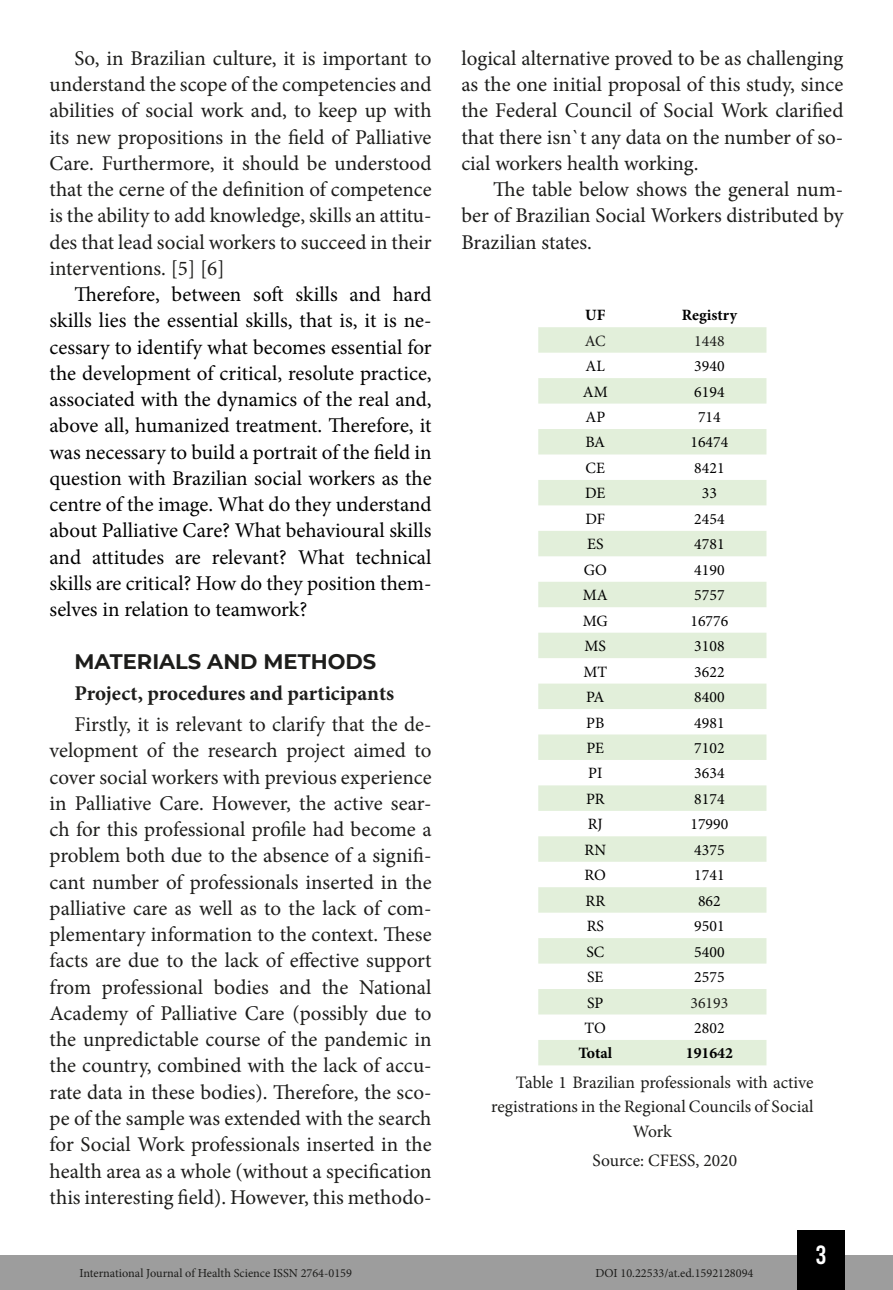
<style>
.page{position:relative;width:893px;height:1290px;background:#fff}
.page>*{position:absolute;margin:0;border:0;box-sizing:border-box;transform-origin:0 0}
.t1{font:26.25px "Bebas Kai";color:#fff}
.Texto_1{font:21px/26.2px "Minion Pro";color:#1d1d1b;text-align:justify}
.Texto_1-2{font:21px/26.2px "Minion Pro";color:#000;text-align:justify}
.Sub_título{font:700 21px "Minion Pro";color:#1d1d1b}
.Título_1{font:700 21px "Montserrat";color:#1d1d1b}
.Info_Imagem{font:17.5px "Minion Pro";color:#1d1d1b}
.Tabela{font:15.75px "Minion Pro";color:#000}
.Tabela-2{font:700 15.75px "Minion Pro";color:#000}
.Tabela-3{font:15.75px "Minion Pro";color:#1d1d1b}
.t2{font:12.25px "Minion Pro";color:#1d1d1b}
</style>
<div class="page">
<div style="left:0;top:1255px;width:893px;height:35px;background:#9d9d9d"></div>
<div style="left:797px;top:1230px;width:48px;height:60px;background:#000"></div>
<svg style="left:538px;top:327px;width:228px;height:738px"></svg>
<p class="Texto_1" style="left:50px;top:45px;width:384px;text-indent:25px">So, in Brazilian culture, it is important to understand the scope of the competencies and abilities of social work and, to keep up with its new propositions in the field of Palliative Care. Furthermore, it should be understood that the cerne of the definition of competence is the ability to add knowledge, skills an attitu&shy;des that lead social workers to succeed in their interventions. [5] [6]</p>
<p class="Texto_1-2" style="left:50px;top:281px;width:384px;text-indent:25px">Therefore, between soft skills and hard skills lies the essential skills, that is, it is ne&shy;cessary to identify what becomes essential for the development of critical, resolute practice, associated with the dynamics of the real and, above all, humanized treatment. Therefore, it was necessary to build a portrait of the field in question with Brazilian social workers as the centre of the image. What do they understand about Palliative Care? What behavioural skills and attitudes are relevant? What technical skills are critical? How do they position them&shy;selves in relation to teamwork?</p>
<p class="Título_1" style="left:74px;top:646px;width:303px">MATERIALS AND METHODS</p>
<p class="Sub_título" style="left:74px;top:678px;width:321px">Project, procedures and participants</p>
<p class="Texto_1" style="left:50px;top:711px;width:384px;text-indent:25px">Firstly, it is relevant to clarify that the de&shy;velopment of the research project aimed to cover social workers with previous experience in Palliative Care. However, the active sear&shy;ch for this professional profile had become a problem both due to the absence of a signifi&shy;cant number of professionals inserted in the palliative care as well as to the lack of com&shy;plementary information to the context. These facts are due to the lack of effective support from professional bodies and the National Academy of Palliative Care (possibly due to the unpredictable course of the pandemic in the country, combined with the lack of accu&shy;rate data in these bodies). Therefore, the sco&shy;pe of the sample was extended with the search for Social Work professionals inserted in the health area as a whole (without a specification this interesting field). However, this methodo-</p>
<p class="Texto_1" style="left:461px;top:45px;width:384px">logical alternative proved to be as challenging as the one initial proposal of this study, since the Federal Council of Social Work clarified that there isn`t any data on the number of so&shy;cial workers health working.</p>
<p class="Texto_1" style="left:461px;top:176px;width:383px;text-indent:32px">The table below shows the general num&shy;ber of Brazilian Social Workers distributed by Brazilian states.</p>
<p class="Tabela-2" style="left:585px;top:304px;width:22px">UF</p>
<p class="Tabela-2" style="left:682px;top:304px;width:57px">Registry</p>
<p class="Tabela-3" style="left:585px;top:330px;width:22px">AC</p>
<p class="Tabela-3" style="left:694px;top:330px;width:32px">1448</p>
<p class="Tabela" style="left:586px;top:355px;width:21px">AL</p>
<p class="Tabela" style="left:694px;top:355px;width:32px">3940</p>
<p class="Tabela" style="left:583px;top:381px;width:26px">AM</p>
<p class="Tabela" style="left:694px;top:381px;width:32px">6194</p>
<p class="Tabela" style="left:585px;top:406px;width:21px">AP</p>
<p class="Tabela" style="left:698px;top:406px;width:24px">714</p>
<p class="Tabela" style="left:585px;top:432px;width:21px">BA</p>
<p class="Tabela" style="left:690px;top:432px;width:39px">16474</p>
<p class="Tabela" style="left:586px;top:457px;width:21px">CE</p>
<p class="Tabela" style="left:694px;top:457px;width:32px">8421</p>
<p class="Tabela" style="left:585px;top:483px;width:22px">DE</p>
<p class="Tabela" style="left:702px;top:483px;width:17px">33</p>
<p class="Tabela" style="left:585px;top:508px;width:21px">DF</p>
<p class="Tabela" style="left:694px;top:508px;width:32px">2454</p>
<p class="Tabela" style="left:587px;top:534px;width:18px">ES</p>
<p class="Tabela" style="left:694px;top:534px;width:32px">4781</p>
<p class="Tabela" style="left:584px;top:559px;width:25px">GO</p>
<p class="Tabela" style="left:694px;top:559px;width:32px">4190</p>
<p class="Tabela" style="left:583px;top:585px;width:26px">MA</p>
<p class="Tabela" style="left:694px;top:585px;width:32px">5757</p>
<p class="Tabela" style="left:583px;top:610px;width:27px">MG</p>
<p class="Tabela" style="left:690px;top:610px;width:39px">16776</p>
<p class="Tabela" style="left:585px;top:635px;width:23px">MS</p>
<p class="Tabela" style="left:694px;top:635px;width:32px">3108</p>
<p class="Tabela" style="left:583px;top:661px;width:25px">MT</p>
<p class="Tabela" style="left:694px;top:661px;width:32px">3622</p>
<p class="Tabela" style="left:586px;top:686px;width:20px">PA</p>
<p class="Tabela" style="left:694px;top:686px;width:32px">8400</p>
<p class="Tabela" style="left:586px;top:712px;width:20px">PB</p>
<p class="Tabela" style="left:694px;top:712px;width:32px">4981</p>
<p class="Tabela" style="left:586px;top:737px;width:19px">PE</p>
<p class="Tabela" style="left:694px;top:737px;width:32px">7102</p>
<p class="Tabela" style="left:588px;top:763px;width:16px">PI</p>
<p class="Tabela" style="left:694px;top:763px;width:32px">3634</p>
<p class="Tabela" style="left:586px;top:788px;width:20px">PR</p>
<p class="Tabela" style="left:694px;top:788px;width:32px">8174</p>
<p class="Tabela" style="left:588px;top:814px;width:16px">RJ</p>
<p class="Tabela" style="left:690px;top:814px;width:39px">17990</p>
<p class="Tabela" style="left:585px;top:839px;width:23px">RN</p>
<p class="Tabela" style="left:694px;top:839px;width:32px">4375</p>
<p class="Tabela" style="left:585px;top:864px;width:23px">RO</p>
<p class="Tabela" style="left:694px;top:864px;width:32px">1741</p>
<p class="Tabela" style="left:585px;top:890px;width:21px">RR</p>
<p class="Tabela" style="left:698px;top:890px;width:24px">862</p>
<p class="Tabela" style="left:587px;top:915px;width:19px">RS</p>
<p class="Tabela" style="left:694px;top:915px;width:32px">9501</p>
<p class="Tabela" style="left:586px;top:941px;width:19px">SC</p>
<p class="Tabela" style="left:694px;top:941px;width:32px">5400</p>
<p class="Tabela" style="left:587px;top:966px;width:18px">SE</p>
<p class="Tabela" style="left:694px;top:966px;width:32px">2575</p>
<p class="Tabela" style="left:587px;top:992px;width:18px">SP</p>
<p class="Tabela-3" style="left:690px;top:992px;width:39px">36193</p>
<p class="Tabela" style="left:585px;top:1017px;width:23px">TO</p>
<p class="Tabela" style="left:694px;top:1017px;width:32px">2802</p>
<p class="Tabela-2" style="left:578px;top:1042px;width:35px">Total</p>
<p class="Tabela-2" style="left:686px;top:1042px;width:49px">191642</p>
<p class="Info_Imagem" style="left:516px;top:1070px;width:299px">Table 1 Brazilian professionals with active</p>
<p class="Info_Imagem" style="left:491px;top:1095px;width:324px">registrations in the Regional Councils of Social</p>
<p class="Info_Imagem" style="left:633px;top:1119px;width:41px">Work</p>
<p class="Info_Imagem" style="left:592px;top:1149px;width:146px">Source: CFESS, 2020</p>
<p class="t1" style="left:816px;top:1241px;width:12px">3</p>
<p class="t2" style="left:79px;top:1265px;width:274px">International Journal of Health Science ISSN 2764-0159</p>
<p class="t2" style="left:595px;top:1265px;width:160px">DOI 10.22533/at.ed.1592128094</p>
</div>
